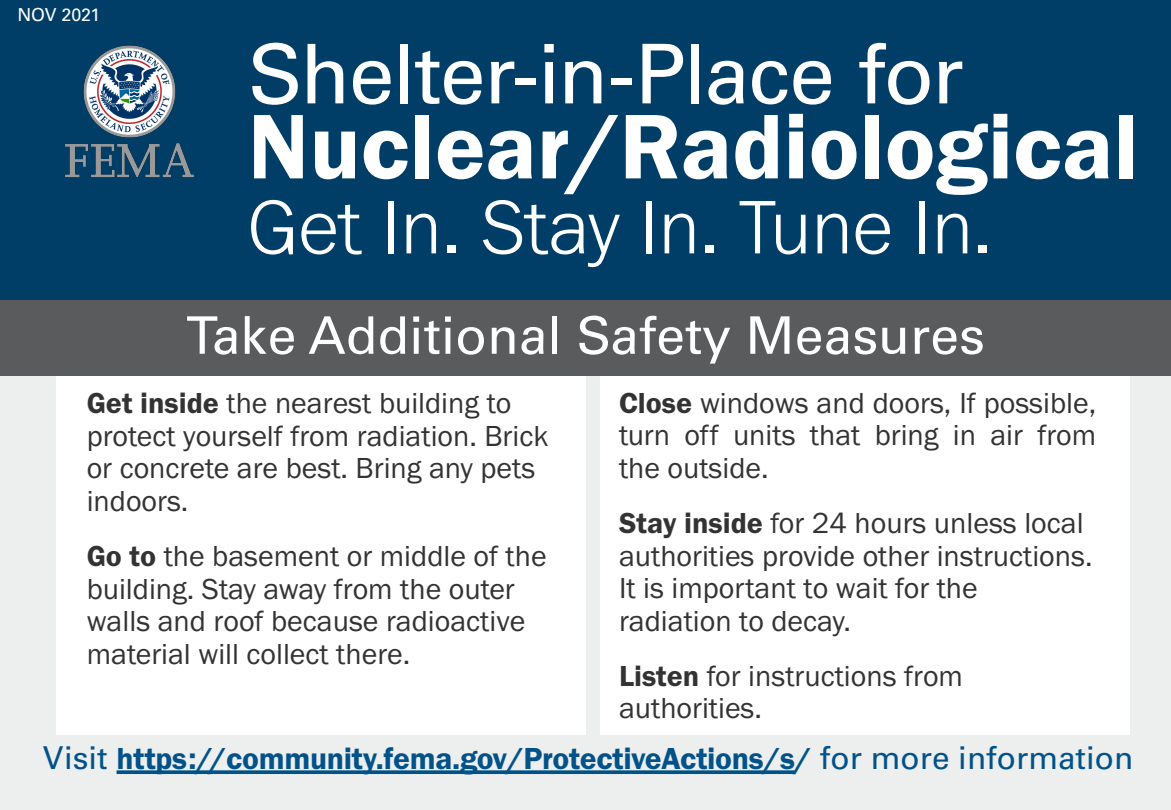
<style>
.page{position:relative;width:1171px;height:810px;background:#fff}
.page>*{position:absolute;margin:0;border:0;box-sizing:border-box;transform-origin:0 0}
.t1{font:94.95px "Franklin Gothic URW Dem";color:#fff}
.t2{font:82.5px "Univers LT Std";letter-spacing:-.025em;color:#fff}
.t3{font:300 78.45px "Franklin Gothic URW";color:#fff}
.t4{font:51.82px "Univers LT Std";color:#fff}
.t5{font:31.5px "Franklin Gothic URW Dem";letter-spacing:-.01em;color:#015289}
.t6{font:30px/32.5px "Franklin Gothic URW Boo";color:#333}
.t7{font:17.85px "Univers LT Std";letter-spacing:-.01em;color:#fff}
.s1{font-family:"Franklin Gothic URW Dem"}
.s2{font-family:"Univers LT Std"}
</style>
<div class="page">
<div style="left:0;top:303px;width:1170px;height:507px;background:#edeeee"></div>
<div style="left:599px;top:334px;width:530px;height:400px;background:#fff"></div>
<div style="left:56px;top:334px;width:529px;height:400px;background:#fff"></div>
<div style="left:0;top:288px;width:1170px;height:88px;background:#5a5b5d"></div>
<div style="left:0;top:0;width:1170px;height:300px;background:#003e67"></div>
<svg style="left:116px;top:770px;width:678px;height:4px;background:#145f91"></svg>
<img style="left:65px;top:45px;width:129px;height:133px">
<p class="t7" style="left:17px;top:4px;width:85px">NOV 2021</p>
<p class="t2" style="left:248px;top:25px;width:717px">Shelter-in-Place for</p>
<p class="t1" style="left:248px;top:88px;width:892px">Nuclear/Radiological</p>
<p class="t3" style="left:248px;top:178px;width:746px">Get In. Stay In. Tune In.</p>
<p class="t4" style="left:186px;top:305px;width:800px">Take Additional Safety Measures</p>
<p class="t6" style="left:87px;top:386px;width:463px"><span class="s1">Get inside</span> the nearest building to protect yourself from radiation. Brick or concrete are best. Bring any pets indoors.</p>
<p class="t6" style="left:87px;top:539px;width:461px"><span class="s1">Go to</span> the basement or middle of the building. Stay away from the outer walls and roof because radioactive material will collect there.</p>
<p class="t6" style="left:618px;top:386px;width:478px;text-align:justify"><span class="s1">Close</span> windows and doors, If possible, turn off units that bring in air from the outside.</p>
<p class="t6" style="left:618px;top:506px;width:475px"><span class="s1">Stay inside</span> for 24 hours unless local authorities provide other instructions.<br>It is important to wait for the radiation to decay.</p>
<p class="t6" style="left:618px;top:660px;width:345px;line-height:31.7px"><span class="s1">Listen</span> for instructions from authorities.</p>
<p class="t5" style="left:43px;top:739px;width:1091px"><span class="s2">Visit</span> https://community.fema.gov/ProtectiveActions/s/ <span class="s2">for more information</span></p>
</div>
